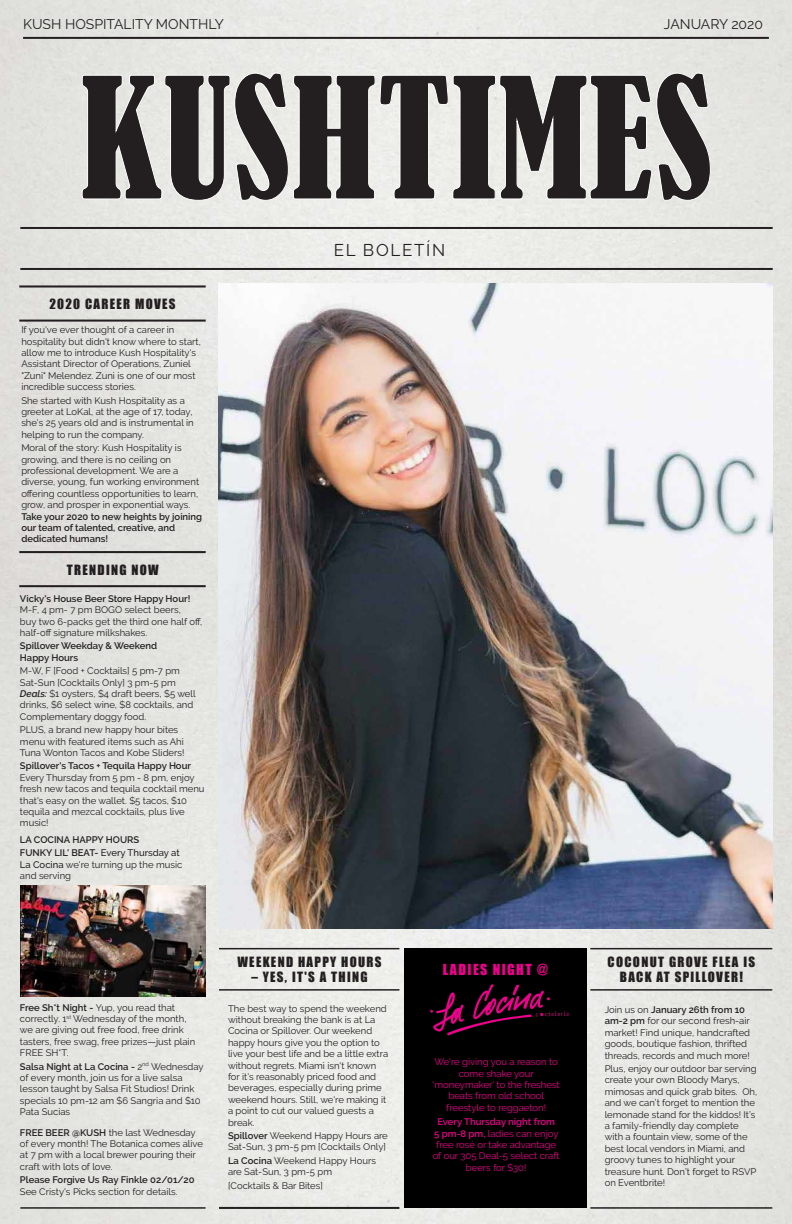
<style>
.page{position:relative;width:792px;height:1224px;background:#fff}
.page>*{position:absolute;margin:0;border:0;box-sizing:border-box;transform-origin:0 0}
.t1{font:condensed 157px "Bernard";color:#231f20}
.t2{font:17px "Raleway";letter-spacing:.1em;color:#231f20}
.t3{font:14px "Raleway";color:#231f20}
.t4{font:14px "Impact";letter-spacing:.1em;color:#ec008c}
.t5{font:13px/15px "Impact";letter-spacing:.1em;color:#231f20;text-align:center}
.t6{font:9.5px/11.4px "Raleway";color:#231f20}
.t7{font:600 9.5px/11.4px "Raleway";color:#231f20}
.t8{font:9.5px/11.4px "Raleway";color:#ec008c;text-align:center}
.s1{font-weight:600;font-style:italic}
.s2{font-weight:500}
.s3{font-weight:600}
</style>
<div class="page">
<img style="left:0;top:0;width:792px;height:1224px">
<hr style="left:23px;top:37px;width:746px;height:2px;background:#231f20">
<hr style="left:20px;top:268px;width:753px;height:2px;background:#231f20">
<hr style="left:20px;top:227px;width:753px;height:2px;background:#231f20">
<img style="left:219px;top:283px;width:554px;height:645px">
<hr style="left:19px;top:285px;width:187px;height:3px;background:#231f20">
<hr style="left:19px;top:320px;width:187px;height:2px;background:#231f20">
<hr style="left:19px;top:551px;width:187px;height:2px;background:#231f20">
<hr style="left:19px;top:585px;width:187px;height:2px;background:#231f20">
<hr style="left:590px;top:948px;width:182px;height:1px;background:#231f20">
<hr style="left:219px;top:948px;width:180px;height:1px;background:#231f20">
<hr style="left:590px;top:989px;width:182px;height:2px;background:#231f20">
<hr style="left:590px;top:1207px;width:182px;height:2px;background:#231f20">
<hr style="left:219px;top:989px;width:180px;height:2px;background:#231f20">
<hr style="left:219px;top:1207px;width:180px;height:2px;background:#231f20">
<hr style="left:20px;top:1207px;width:186px;height:2px;background:#231f20">
<div style="left:404px;top:949px;width:183px;height:259px;background:#000"></div>
<img style="left:21px;top:885px;width:185px;height:111px">
<svg style="left:430px;top:984px;width:138px;height:51px"></svg>
<div style="left:81px;top:72px;width:630px;height:129px;background:#eaebe6"></div>
<h3 class="t3" style="left:23px;top:16px;width:202px">KUSH HOSPITALITY MONTHLY</h3>
<h3 class="t3" style="left:664px;top:16px;width:101px">JANUARY 2020</h3>
<h1 class="t1" style="left:79px;top:47px;width:635px">KUSHTIMES</h1>
<h3 class="t5" style="left:49px;top:296px;width:128px">2020 CAREER MOVES</h3>
<p class="t6" style="left:21px;top:324px;width:181px">If you've ever thought of a career in hospitality but didn't know where to start, allow me to introduce Kush Hospitality's Assistant Director of Operations, Zuniel "Zuni" Melendez. Zuni is one of our most incredible success stories.</p>
<p class="t6" style="left:21px;top:395px;width:174px">She started with Kush Hospitality as a greeter at LoKal, at the age of 17, today, she's 25 years old and is instrumental in helping to run the company.</p>
<p class="t6" style="left:21px;top:442px;width:179px">Moral of the story: Kush Hospitality is growing, and there is no ceiling on professional development. We are a diverse, young, fun working environment offering countless opportunities to learn, grow, and prosper in exponential ways.</p>
<p class="t7" style="left:21px;top:511px;width:182px">Take your 2020 to new heights by joining our team of talented, creative, and dedicated humans!</p>
<h3 class="t5" style="left:67px;top:562px;width:93px">TRENDING NOW</h3>
<p class="t7" style="left:20px;top:593px;width:172px">Vicky's House Beer Store Happy Hour!</p>
<p class="t6" style="left:20px;top:604px;width:184px">M-F, 4 pm- 7 pm BOGO select beers,<br>buy two 6-packs get the third one half off, half-off signature milkshakes.</p>
<p class="t7" style="left:20px;top:640px;width:139px">Spillover Weekday &amp; Weekend<br>Happy Hours</p>
<p class="t6" style="left:20px;top:665px;width:177px">M-W, F [Food + Cocktails] 5 pm-7 pm Sat-Sun [Cocktails Only] 3 pm-5 pm <span class="s1">Deals:</span> $1 oysters, $4 draft beers, $5 well drinks, $6 select wine, $8 cocktails, and Complementary doggy food.</p>
<p class="t6" style="left:20px;top:724px;width:166px">PLUS, a brand new happy hour bites menu with featured items such as Ahi<br>Tuna Wonton Tacos and Kobe Sliders!</p>
<p class="t7" style="left:20px;top:760px;width:173px">Spillover's Tacos + Tequila Happy Hour</p>
<p class="t6" style="left:20px;top:772px;width:186px">Every Thursday from 5 pm - 8 pm, enjoy fresh new tacos and tequila cocktail menu that's easy on the wallet. $5 tacos, $10 tequila and mezcal cocktails, plus live music!</p>
<p class="t7" style="left:20px;top:833px;width:161px;line-height:13.4px">LA COCINA HAPPY HOURS<br>FUNKY LIL' BEAT- <span class="s2">Every Thursday at</span></p>
<p class="t6" style="left:20px;top:859px;width:164px"><span class="s2">La Cocina</span> we're turning up the music and serving</p>
<h2 class="t2" style="left:334px;top:240px;width:113px">EL BOLETÍN</h2>
<p class="t6" style="left:20px;top:1002px;width:177px"><span class="s3">Free Sh*t Night -</span> Yup, you read that correctly. 1<sup>st</sup> Wednesday of the month, we are giving out free food, free drink tasters, free swag, free prizes—just plain FREE SH*T.</p>
<p class="t6" style="left:20px;top:1061px;width:185px"><span class="s3">Salsa Night at La Cocina -</span> 2<sup>nd</sup> Wednesday of every month, join us for a live salsa lesson taught by Salsa Fit Studios! Drink specials 10 pm-12 am $6 Sangria and $10<br>Pata Sucias</p>
<p class="t6" style="left:20px;top:1127px;width:185px"><span class="s3">FREE BEER @KUSH</span> the last Wednesday of every month! The Botanica comes alive at 7 pm with a local brewer pouring their craft with lots of love.</p>
<p class="t7" style="left:20px;top:1174px;width:176px">Please Forgive Us Ray Finkle 02/01/20</p>
<p class="t6" style="left:20px;top:1186px;width:159px">See Cristy's Picks section for details.</p>
<h3 class="t5" style="left:237px;top:954px;width:146px">WEEKEND HAPPY HOURS</h3>
<h3 class="t5" style="left:251px;top:969px;width:118px">– YES, IT'S A THING</h3>
<p class="t6" style="left:228px;top:1003px;width:162px">The best way to spend the weekend without breaking the bank is at La<br>Cocina or Spillover. Our weekend happy hours give you the option to live your best life and be a little extra without regrets. Miami isn't known for it's reasonably priced food and beverages, especially during prime weekend hours. Still, we're making it a point to cut our valued guests a break.</p>
<p class="t6" style="left:228px;top:1130px;width:161px"><span class="s3">Spillover</span> Weekend Happy Hours are<br>Sat-Sun, 3 pm-5 pm [Cocktails Only]</p>
<p class="t6" style="left:228px;top:1155px;width:150px"><span class="s3">La Cocina</span> Weekend Happy Hours are Sat-Sun, 3 pm-5 pm</p>
<p class="t6" style="left:228px;top:1180px;width:96px">[Cocktails &amp; Bar Bites]</p>
<h3 class="t4" style="left:443px;top:958px;width:107px">LADIES NIGHT @</h3>
<p class="t8" style="left:433px;top:1056px;width:129px">We're giving you a reason to come shake your 'moneymaker' to the freshest beats from old school freestyle to reggaeton!</p>
<p class="t8" style="left:433px;top:1116px;width:128px"><span class="s3">Every Thursday night from<br>5 pm-8 pm,</span> ladies can enjoy free rosé or take advantage of our 305 Deal-5 select craft beers for $30!</p>
<h3 class="t5" style="left:608px;top:954px;width:149px">COCONUT GROVE FLEA IS<br>BACK AT SPILLOVER!</h3>
<p class="t6" style="left:605px;top:1004px;width:147px">Join us on <span class="s3">January 26th from 10 am-2 pm</span> for our second fresh-air market! Find unique, handcrafted goods, boutique fashion, thrifted threads, records and much more!</p>
<p class="t6" style="left:605px;top:1063px;width:154px">Plus, enjoy our outdoor bar serving create your own Bloody Marys, mimosas and quick grab bites. Oh, and we can’t forget to mention the lemonade stand for the kiddos! It’s a family-friendly day complete with a fountain view, some of the best local vendors in Miami, and groovy tunes to highlight your treasure hunt. Don’t forget to RSVP on Eventbrite!</p>
</div>
